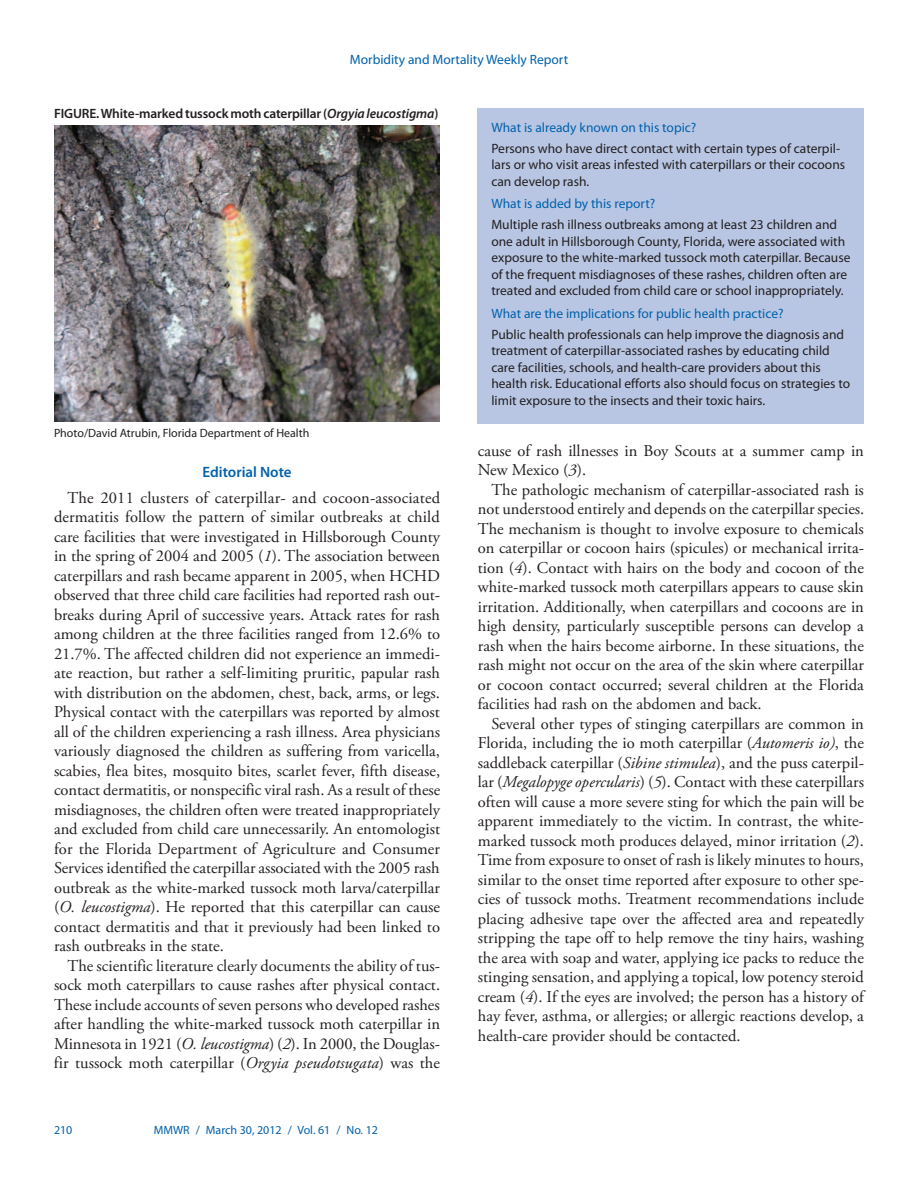
<style>
.page{position:relative;width:918px;height:1188px;background:#fff}
.page>*{position:absolute;margin:0;border:0;box-sizing:border-box;transform-origin:0 0}
.Body_Text{font:16.5px/19.5px "Adobe Garamond Pro";color:#231f20;text-align:justify}
.Headline3{font:600 15px "Myriad Pro";color:#0161ab}
.FB_answer{font:13.5px/16.5px "Myriad Pro";color:#231f20}
.FB_question{font:13.5px "Myriad Pro";color:#0161ab}
.t1{font:600 13.5px "Myriad Pro";letter-spacing:-.01em;color:#231f20}
.Footnote_NO_Indent{font:12px "Myriad Pro";color:#231f20}
.t2{font:12px "Myriad Pro";color:#0161ab}
.s1{font-style:italic}
</style>
<div class="page">
<div style="left:478px;top:108px;width:386px;height:315px;background:#b8c6e3"></div>
<img style="left:54px;top:125px;width:386px;height:296px">
<p class="FB_question" style="left:350px;top:51px;width:220px">Morbidity and Mortality Weekly Report</p>
<p class="t1" style="left:54px;top:105px;width:386px">FIGURE. White-marked tussock moth caterpillar (<span class="s1">Orgyia leucostigma</span>)</p>
<p class="Footnote_NO_Indent" style="left:54px;top:425px;width:257px">Photo/David Atrubin, Florida Department of Health</p>
<p class="Headline3" style="left:202px;top:462px;width:91px">Editorial Note</p>
<p class="Body_Text" style="left:54px;top:488px;width:388px;text-indent:13px">The 2011 clusters of caterpillar- and cocoon-associated dermatitis follow the pattern of similar outbreaks at child care facilities that were investigated in Hillsborough County in the spring of 2004 and 2005 (<span class="s1">1</span>). The association between caterpillars and rash became apparent in 2005, when HCHD observed that three child care facilities had reported rash out&shy;breaks during April of successive years. Attack rates for rash among children at the three facilities ranged from 12.6% to 21.7%. The affected children did not experience an immedi&shy;ate reaction, but rather a self-limiting pruritic, papular rash with distribution on the abdomen, chest, back, arms, or legs.<br>Physical contact with the caterpillars was reported by almost all of the children experiencing a rash illness. Area physicians variously diagnosed the children as suffering from varicella, scabies, flea bites, mosquito bites, scarlet fever, fifth disease, contact dermatitis, or nonspecific viral rash. As a result of these misdiagnoses, the children often were treated inappropriately and excluded from child care unnecessarily. An entomologist for the Florida Department of Agriculture and Consumer Services identified the caterpillar associated with the 2005 rash outbreak as the white-marked tussock moth larva/caterpillar (<span class="s1">O. leucostigma</span>). He reported that this caterpillar can cause contact dermatitis and that it previously had been linked to rash outbreaks in the state.</p>
<p class="Body_Text" style="left:54px;top:957px;width:388px;text-indent:14px">The scientific literature clearly documents the ability of tus&shy;sock moth caterpillars to cause rashes after physical contact.<br>These include accounts of seven persons who developed rashes after handling the white-marked tussock moth caterpillar in Minnesota in 1921 (<span class="s1">O. leucostigma</span>) (<span class="s1">2</span>). In 2000, the Douglas&shy;fir tussock moth caterpillar (<span class="s1">Orgyia pseudotsugata</span>) was the</p>
<p class="t2" style="left:54px;top:1123px;width:20px">210</p>
<p class="t2" style="left:154px;top:1123px;width:226px">MMWR / March 30, 2012 / Vol. 61 / No. 12</p>
<p class="FB_question" style="left:491px;top:119px;width:206px">What is already known on this topic?</p>
<p class="FB_answer" style="left:491px;top:140px;width:355px">Persons who have direct contact with certain types of caterpil&shy;lars or who visit areas infested with caterpillars or their cocoons can develop rash.</p>
<p class="FB_question" style="left:491px;top:195px;width:165px">What is added by this report?</p>
<p class="FB_answer" style="left:491px;top:216px;width:361px">Multiple rash illness outbreaks among at least 23 children and one adult in Hillsborough County, Florida, were associated with exposure to the white-marked tussock moth caterpillar. Because of the frequent misdiagnoses of these rashes, children often are treated and excluded from child care or school inappropriately.</p>
<p class="FB_question" style="left:491px;top:305px;width:294px">What are the implications for public health practice?</p>
<p class="FB_answer" style="left:491px;top:326px;width:360px">Public health professionals can help improve the diagnosis and treatment of caterpillar-associated rashes by educating child care facilities, schools, and health-care providers about this health risk. Educational efforts also should focus on strategies to limit exposure to the insects and their toxic hairs.</p>
<p class="Body_Text" style="left:478px;top:441px;width:388px">cause of rash illnesses in Boy Scouts at a summer camp in<br>New Mexico (<span class="s1">3</span>).</p>
<p class="Body_Text" style="left:478px;top:480px;width:388px;text-indent:13px">The pathologic mechanism of caterpillar-associated rash is not understood entirely and depends on the caterpillar species.<br>The mechanism is thought to involve exposure to chemicals on caterpillar or cocoon hairs (spicules) or mechanical irrita&shy;tion (<span class="s1">4</span>). Contact with hairs on the body and cocoon of the white-marked tussock moth caterpillars appears to cause skin irritation. Additionally, when caterpillars and cocoons are in high density, particularly susceptible persons can develop a rash when the hairs become airborne. In these situations, the rash might not occur on the area of the skin where caterpillar or cocoon contact occurred; several children at the Florida facilities had rash on the abdomen and back.</p>
<p class="Body_Text" style="left:478px;top:714px;width:388px;text-indent:14px">Several other types of stinging caterpillars are common in Florida, including the io moth caterpillar (<span class="s1">Automeris io)</span>, the saddleback caterpillar (<span class="s1">Sibine stimulea</span>), and the puss caterpil&shy;lar (<span class="s1">Megalopyge opercularis</span>) (<span class="s1">5</span>). Contact with these caterpillars often will cause a more severe sting for which the pain will be apparent immediately to the victim. In contrast, the white&shy;marked tussock moth produces delayed, minor irritation (<span class="s1">2</span>).<br>Time from exposure to onset of rash is likely minutes to hours, similar to the onset time reported after exposure to other spe&shy;cies of tussock moths. Treatment recommendations include placing adhesive tape over the affected area and repeatedly stripping the tape off to help remove the tiny hairs, washing the area with soap and water, applying ice packs to reduce the stinging sensation, and applying a topical, low potency steroid cream (<span class="s1">4</span>). If the eyes are involved; the person has a history of hay fever, asthma, or allergies; or allergic reactions develop, a health-care provider should be contacted.</p>
</div>
